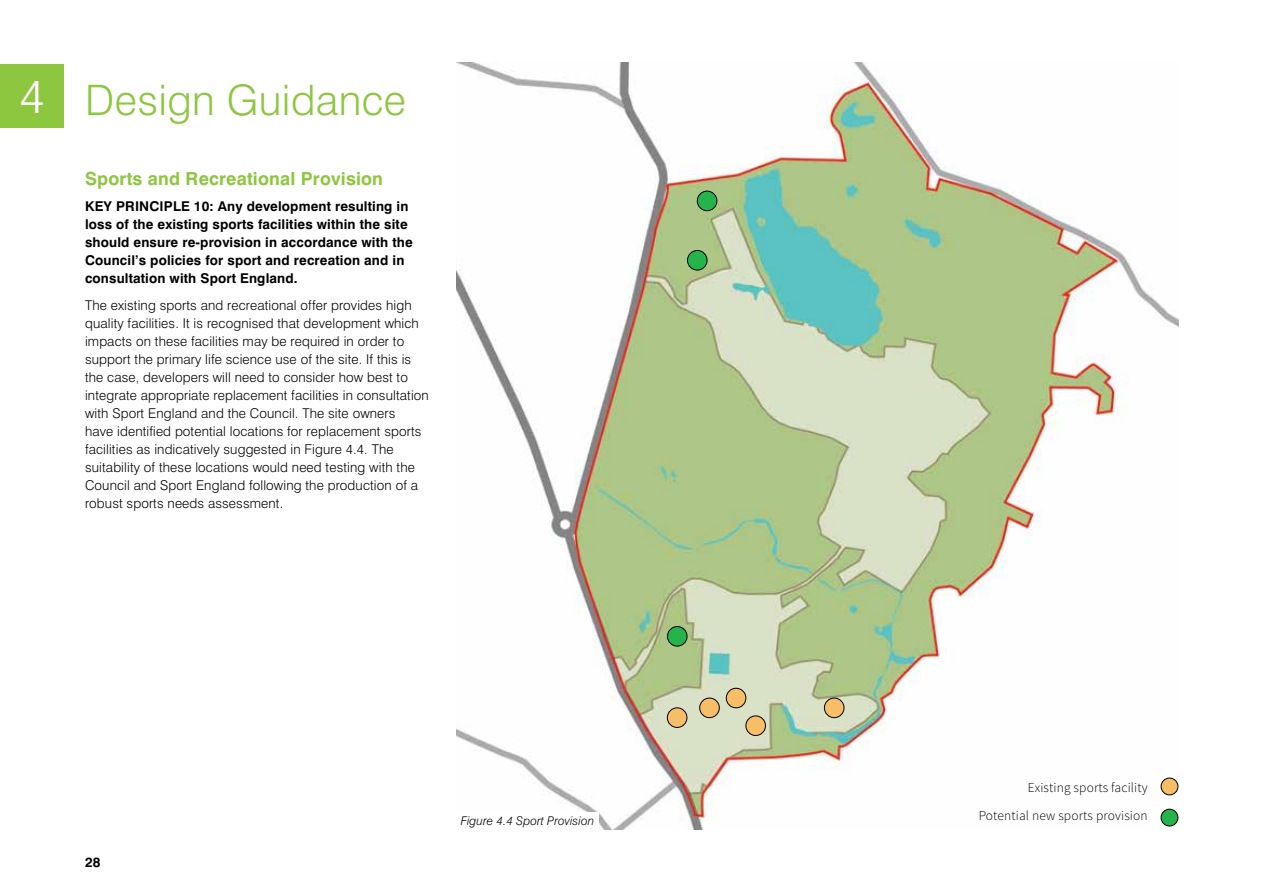
<style>
.page{position:relative;width:1263px;height:893px;background:#fff}
.page>*{position:absolute;margin:0;border:0;box-sizing:border-box;transform-origin:0 0}
.t1{font:300 42px "Swiss 721 BT";letter-spacing:.01em;color:#8dc63f}
.t2{font:700 18px "Swiss 721 BT";letter-spacing:.01em;color:#8dc63f}
.t3{font:300 13.5px/18px "Swiss 721 BT";letter-spacing:.01em;color:#000}
.t4{font:700 13.5px/18px "Swiss 721 BT";letter-spacing:.01em;color:#000}
.t5{font:300 13.5px/28px "Source Sans Pro";letter-spacing:.01em;color:#000;text-align:right}
.t6{font:italic 300 12px "Swiss 721 BT";letter-spacing:.01em;color:#000}
.s1{font-size:47.1px;color:#fff}
</style>
<div class="page">
<img style="left:456px;top:62px;width:722px;height:768px">
<div style="left:667px;top:626px;width:20px;height:20px;background:#25b34b;border-radius:50%"></div>
<div style="left:667px;top:626px;width:20px;height:20px;border:1px solid #000;border-radius:50%"></div>
<div style="left:687px;top:250px;width:20px;height:20px;background:#25b34b;border-radius:50%"></div>
<div style="left:687px;top:250px;width:20px;height:20px;border:1px solid #000;border-radius:50%"></div>
<div style="left:697px;top:191px;width:20px;height:20px;background:#25b34b;border-radius:50%"></div>
<div style="left:697px;top:191px;width:20px;height:20px;border:1px solid #000;border-radius:50%"></div>
<div style="left:726px;top:688px;width:20px;height:20px;background:#f7bd67;border-radius:50%"></div>
<div style="left:726px;top:688px;width:20px;height:20px;border:1px solid #000;border-radius:50%"></div>
<div style="left:700px;top:698px;width:19px;height:20px;background:#f7bd67;border-radius:50%"></div>
<div style="left:699px;top:698px;width:20px;height:20px;border:1px solid #000;border-radius:50%"></div>
<div style="left:746px;top:716px;width:19px;height:19px;background:#f7bd67;border-radius:50%"></div>
<div style="left:746px;top:716px;width:20px;height:20px;border:1px solid #000;border-radius:50%"></div>
<div style="left:824px;top:698px;width:20px;height:20px;background:#f7bd67;border-radius:50%"></div>
<div style="left:824px;top:698px;width:20px;height:20px;border:1px solid #000;border-radius:50%"></div>
<div style="left:667px;top:708px;width:20px;height:19px;background:#f7bd67;border-radius:50%"></div>
<div style="left:667px;top:708px;width:20px;height:20px;border:1px solid #000;border-radius:50%"></div>
<div style="left:0;top:64px;width:64px;height:64px;background:#8dc63f"></div>
<div style="left:456px;top:812px;width:142px;height:18px;background:#fff"></div>
<div style="left:1161px;top:809px;width:17px;height:17px;background:#25b34b;border-radius:50%"></div>
<div style="left:1161px;top:809px;width:17px;height:17px;border:1px solid #000;border-radius:50%"></div>
<div style="left:1161px;top:778px;width:17px;height:17px;background:#f7bd67;border-radius:50%"></div>
<div style="left:1161px;top:778px;width:17px;height:17px;border:1px solid #000;border-radius:50%"></div>
<h1 class="t1" style="left:19px;top:74px;width:388px"><span class="s1">4</span> Design Guidance</h1>
<h2 class="t2" style="left:85px;top:167px;width:299px">Sports and Recreational Provision</h2>
<p class="t4" style="left:85px;top:197px;width:329px">KEY PRINCIPLE 10: Any development resulting in loss of the existing sports facilities within the site should ensure re-provision in accordance with the Council’s policies for sport and recreation and in consultation with Sport England.</p>
<p class="t3" style="left:85px;top:296px;width:345px">The existing sports and recreational offer provides high quality facilities. It is recognised that development which impacts on these facilities may be required in order to support the primary life science use of the site. If this is the case, developers will need to consider how best to integrate appropriate replacement facilities in consultation with Sport England and the Council. The site owners<br>have identified potential locations for replacement sports facilities as indicatively suggested in Figure 4.4. The suitability of these locations would need testing with the Council and Sport England following the production of a robust sports needs assessment.</p>
<p class="t4" style="left:85px;top:853px;width:17px">28</p>
<p class="t6" style="left:461px;top:814px;width:135px">Figure 4.4 Sport Provision</p>
<p class="t5" style="left:979px;top:774px;width:171px">Existing sports facility<br>Potential new sports provision</p>
</div>
